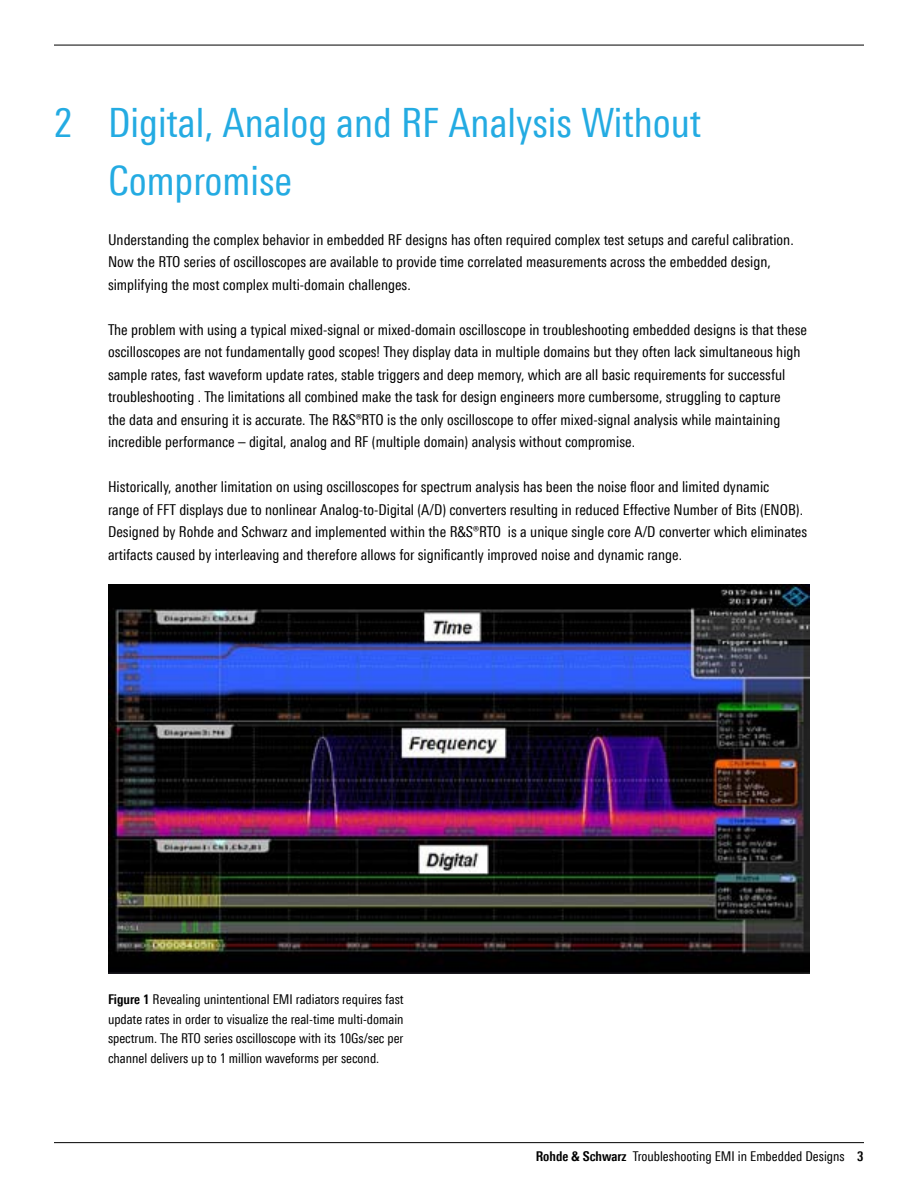
<style>
.page{position:relative;width:918px;height:1188px;background:#fff}
.page>*{position:absolute;margin:0;border:0;box-sizing:border-box;transform-origin:0 0}
.t1{font:40.5px/57.8px "Linotype Univers 420 Cn";color:#24abe2}
.t2{font:15px/22.5px "Linotype Univers 420 Cn";color:#000}
.t3{font:13.5px/19.5px "Linotype Univers 420 Cn";color:#000;text-align:justify}
.s1{font-family:"Linotype Univers 620 Cn";font-weight:700}
</style>
<div class="page">
<hr style="left:54px;top:1142px;width:810px;height:1px;background:#000">
<hr style="left:54px;top:45px;width:810px;height:1px;background:#000">
<img style="left:108px;top:584px;width:702px;height:389px">
<h1 class="t1" style="left:54px;top:94px;width:20px">2</h1>
<h1 class="t1" style="left:108px;top:94px;width:595px">Digital, Analog and RF Analysis Without<br>Compromise</h1>
<p class="t2" style="left:108px;top:228px;width:687px">Understanding the complex behavior in embedded RF designs has often required complex test setups and careful calibration.<br>Now the RTO series of oscilloscopes are available to provide time correlated measurements across the embedded design, simplifying the most complex multi-domain challenges.</p>
<p class="t2" style="left:108px;top:318px;width:701px">The problem with using a typical mixed-signal or mixed-domain oscilloscope in troubleshooting embedded designs is that these oscilloscopes are not fundamentally good scopes! They display data in multiple domains but they often lack simultaneous high sample rates, fast waveform update rates, stable triggers and deep memory, which are all basic requirements for successful troubleshooting . The limitations all combined make the task for design engineers more cumbersome, struggling to capture<br>the data and ensuring it is accurate. The R&amp;S®RTO is the only oscilloscope to offer mixed-signal analysis while maintaining incredible performance – digital, analog and RF (multiple domain) analysis without compromise.</p>
<p class="t2" style="left:108px;top:475px;width:701px">Historically, another limitation on using oscilloscopes for spectrum analysis has been the noise floor and limited dynamic<br>range of FFT displays due to nonlinear Analog-to-Digital (A/D) converters resulting in reduced Effective Number of Bits (ENOB).<br>Designed by Rohde and Schwarz and implemented within the R&amp;S®RTO is a unique single core A/D converter which eliminates artifacts caused by interleaving and therefore allows for significantly improved noise and dynamic range.</p>
<p class="t3" style="left:108px;top:990px;width:297px"><span class="s1">Figure 1</span> Revealing unintentional EMI radiators requires fast update rates in order to visualize the real-time multi-domain spectrum. The RTO series oscilloscope with its 10Gs/sec per channel delivers up to 1 million waveforms per second.</p>
<p class="t3" style="left:536px;top:1146px;width:329px"><span class="s1">Rohde &amp; Schwarz</span> Troubleshooting EMI in Embedded Designs <span class="s1">3</span></p>
</div>
